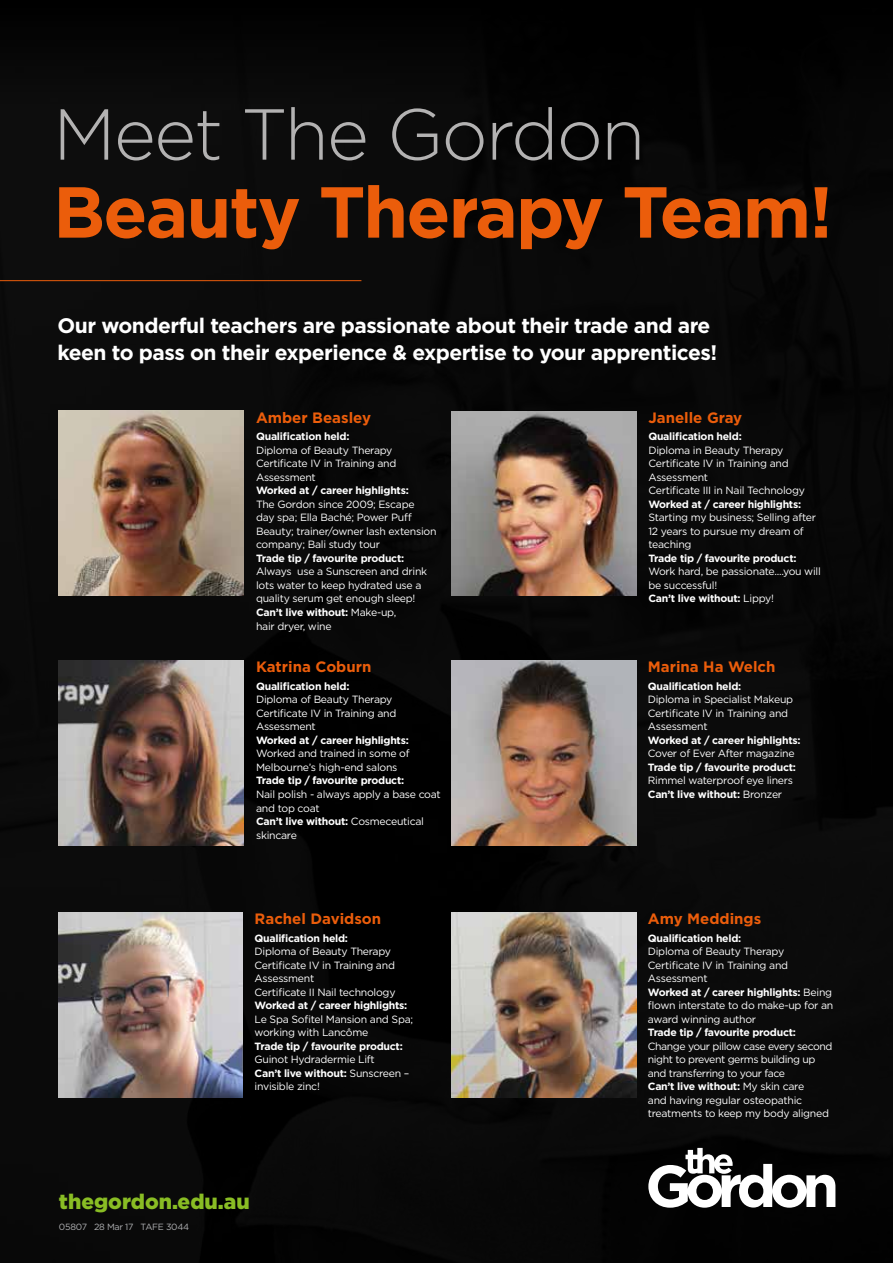
<style>
.page{position:relative;width:893px;height:1263px;background:#fff}
.page>*{position:absolute;margin:0;border:0;box-sizing:border-box;transform-origin:0 0}
.t1{font:700 72px "Gotham";letter-spacing:-.025em;color:#eb5d0b}
.t2{font:300 72px "Gotham";letter-spacing:-.025em;color:#b3b2b2}
.t3{font:700 21px/27px "Gotham";letter-spacing:-.025em;color:#fff}
.t4{font:900 21px "Gotham";color:#89bd24}
.t5{font:700 15px "Gotham";color:#eb5d0b}
.t6{font:10.5px/13.5px "Gotham";letter-spacing:-.025em;color:#fff}
.t7{font:700 10.5px "Gotham";letter-spacing:-.025em;color:#fff}
.t8{font:9px "Gotham";letter-spacing:-.03em;color:#b0b1b3}
.s1{font-weight:700}
</style>
<div class="page">
<img style="left:0;top:0;width:893px;height:1263px">
<img style="left:451px;top:661px;width:185px;height:184px">
<img style="left:59px;top:661px;width:185px;height:184px">
<img style="left:451px;top:912px;width:185px;height:185px">
<img style="left:59px;top:411px;width:185px;height:184px">
<img style="left:58px;top:912px;width:185px;height:185px">
<svg style="left:648px;top:1148px;width:187px;height:60px"></svg>
<img style="left:451px;top:411px;width:185px;height:185px">
<hr style="left:0;top:280px;width:361px;height:1px;background:#eb5d0b">
<h1 class="t2" style="left:53px;top:89px;width:594px">Meet The Gordon</h1>
<h1 class="t1" style="left:53px;top:164px;width:781px">Beauty Therapy Team!</h1>
<h2 class="t3" style="left:58px;top:312px;width:661px">Our wonderful teachers are passionate about their trade and are keen to pass on their experience &amp; expertise to your apprentices!</h2>
<h3 class="t5" style="left:256px;top:407px;width:116px">Amber Beasley</h3>
<p class="t7" style="left:256px;top:430px;width:95px">Qualification held:</p>
<p class="t6" style="left:256px;top:443px;width:142px">Diploma of Beauty Therapy<br>Certificate IV in Training and<br>Assessment</p>
<p class="t7" style="left:256px;top:484px;width:154px">Worked at / career highlights:</p>
<p class="t6" style="left:256px;top:497px;width:182px">The Gordon since 2009; Escape<br>day spa; Ella Baché; Power Puff<br>Beauty; trainer/owner lash extension company; Bali study tour</p>
<p class="t7" style="left:256px;top:551px;width:150px">Trade tip / favourite product:</p>
<p class="t6" style="left:256px;top:565px;width:173px">Always use a Sunscreen and drink lots water to keep hydrated use a quality serum get enough sleep!<br><span class="s1">Can’t live without:</span> Make-up,<br>hair dryer, wine</p>
<h3 class="t5" style="left:256px;top:657px;width:117px">Katrina Coburn</h3>
<p class="t7" style="left:256px;top:679px;width:95px">Qualification held:</p>
<p class="t6" style="left:256px;top:693px;width:142px">Diploma of Beauty Therapy<br>Certificate IV in Training and<br>Assessment</p>
<p class="t7" style="left:256px;top:733px;width:154px">Worked at / career highlights:</p>
<p class="t6" style="left:256px;top:747px;width:155px">Worked and trained in some of<br>Melbourne’s high-end salons</p>
<p class="t7" style="left:256px;top:774px;width:150px">Trade tip / favourite product:</p>
<p class="t6" style="left:256px;top:787px;width:186px">Nail polish - always apply a base coat and top coat<br><span class="s1">Can’t live without:</span> Cosmeceutical skincare</p>
<h3 class="t5" style="left:255px;top:908px;width:128px">Rachel Davidson</h3>
<p class="t7" style="left:255px;top:931px;width:95px">Qualification held:</p>
<p class="t6" style="left:255px;top:944px;width:142px">Diploma of Beauty Therapy<br>Certificate IV in Training and<br>Assessment<br>Certificate II Nail technology</p>
<p class="t7" style="left:255px;top:998px;width:154px">Worked at / career highlights:</p>
<p class="t6" style="left:255px;top:1012px;width:160px">Le Spa Sofitel Mansion and Spa; working with Lancôme</p>
<p class="t7" style="left:255px;top:1039px;width:150px">Trade tip / favourite product:</p>
<p class="t6" style="left:255px;top:1052px;width:156px">Guinot Hydradermie Lift<br><span class="s1">Can’t live without:</span> Sunscreen – invisible zinc!</p>
<h2 class="t4" style="left:59px;top:1187px;width:192px">thegordon.edu.au</h2>
<p class="t8" style="left:59px;top:1221px;width:132px">05807 28 Mar 17 TAFE 3044</p>
<h3 class="t5" style="left:648px;top:407px;width:95px">Janelle Gray</h3>
<p class="t7" style="left:648px;top:430px;width:95px">Qualification held:</p>
<p class="t6" style="left:648px;top:443px;width:158px">Diploma in Beauty Therapy<br>Certificate IV in Training and<br>Assessment<br>Certificate III in Nail Technology</p>
<p class="t7" style="left:648px;top:497px;width:154px">Worked at / career highlights:</p>
<p class="t6" style="left:648px;top:511px;width:169px">Starting my business; Selling after<br>12 years to pursue my dream of teaching</p>
<p class="t7" style="left:648px;top:551px;width:150px">Trade tip / favourite product:</p>
<p class="t6" style="left:648px;top:565px;width:174px">Work hard, be passionate....you will be successful!<br><span class="s1">Can’t live without:</span> Lippy!</p>
<h3 class="t5" style="left:648px;top:657px;width:129px">Marina Ha Welch</h3>
<p class="t7" style="left:648px;top:679px;width:95px">Qualification held:</p>
<p class="t6" style="left:648px;top:693px;width:147px">Diploma in Specialist Makeup<br>Certificate IV in Training and<br>Assessment</p>
<p class="t7" style="left:648px;top:733px;width:154px">Worked at / career highlights:</p>
<p class="t6" style="left:648px;top:747px;width:148px">Cover of Ever After magazine</p>
<p class="t7" style="left:648px;top:760px;width:150px">Trade tip / favourite product:</p>
<p class="t6" style="left:648px;top:774px;width:147px">Rimmel waterproof eye liners<br><span class="s1">Can’t live without:</span> Bronzer</p>
<h3 class="t5" style="left:648px;top:908px;width:115px">Amy Meddings</h3>
<p class="t7" style="left:648px;top:931px;width:95px">Qualification held:</p>
<p class="t6" style="left:648px;top:944px;width:187px">Diploma of Beauty Therapy<br>Certificate IV in Training and<br>Assessment<br><span class="s1">Worked at / career highlights:</span> Being flown interstate to do make-up for an award winning author</p>
<p class="t7" style="left:648px;top:1025px;width:150px">Trade tip / favourite product:</p>
<p class="t6" style="left:648px;top:1039px;width:186px">Change your pillow case every second night to prevent germs building up and transferring to your face<br><span class="s1">Can’t live without:</span> My skin care<br>and having regular osteopathic treatments to keep my body aligned</p>
</div>
